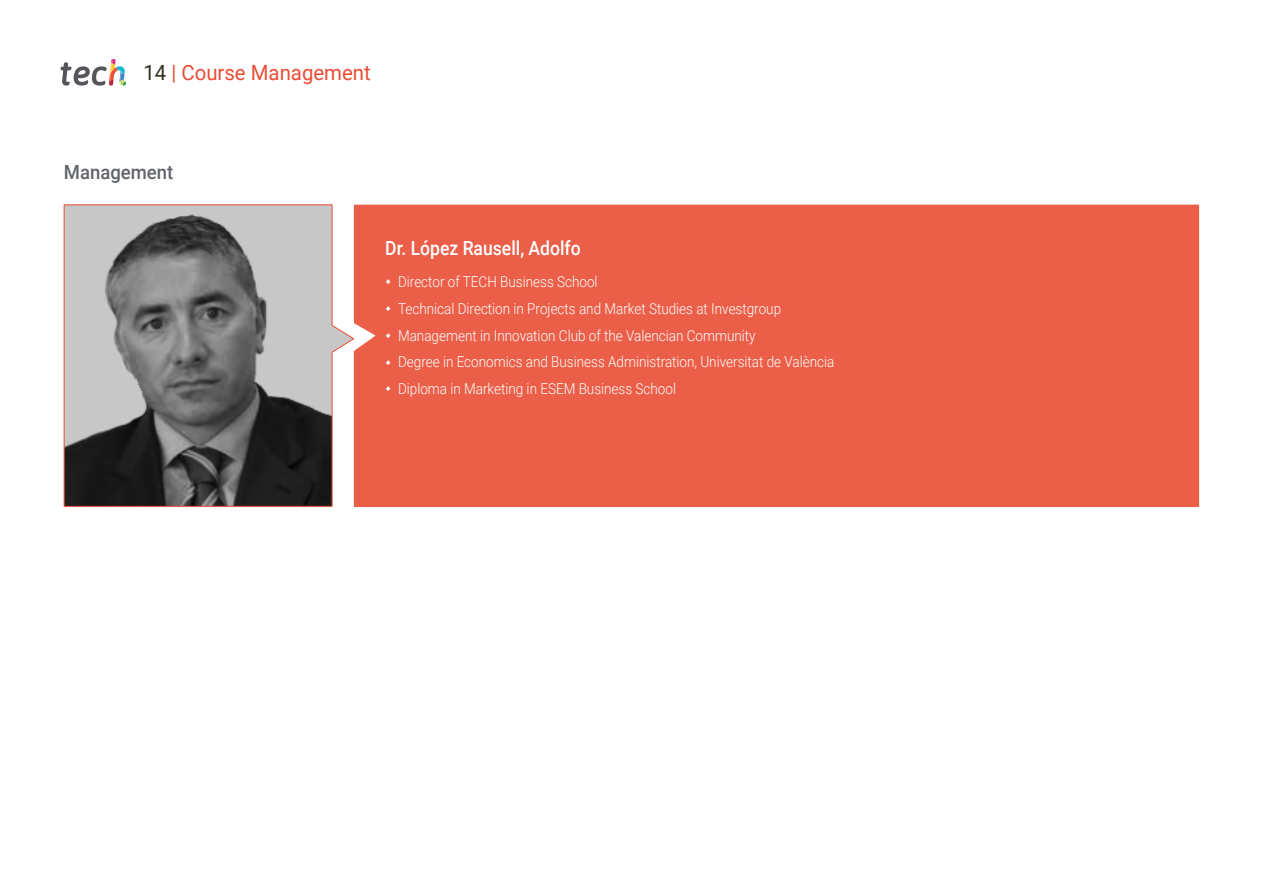
<style>
.page{position:relative;width:1263px;height:893px;background:#fff}
.page>*{position:absolute;margin:0;border:0;box-sizing:border-box;transform-origin:0 0}
.t1{font:21px "Roboto";color:#e94d35}
.t2{font:500 19.5px "Roboto";color:#fff;scale:.9 1}
.t3{font:500 19.5px "Roboto";color:#61646a;scale:.95 1}
.t4{font:300 15px/26.7px "Roboto";color:#fff;scale:.9 1}
.s1{color:#312e20}
</style>
<div class="page">
<div style="left:354px;top:205px;width:845px;height:302px;background:#eb5f49"></div>
<svg style="left:64px;top:204px;width:290px;height:303px;background:#878585"></svg>
<svg style="left:61px;top:59px;width:65px;height:27px"></svg>
<svg style="left:386px;top:279px;width:5px;height:5px"></svg>
<svg style="left:386px;top:306px;width:5px;height:5px"></svg>
<svg style="left:386px;top:333px;width:5px;height:5px"></svg>
<svg style="left:386px;top:360px;width:5px;height:5px"></svg>
<svg style="left:386px;top:386px;width:5px;height:5px"></svg>
<h1 class="t1" style="left:144px;top:57px;width:229px"><span class="s1">14</span> | Course Management</h1>
<h2 class="t3" style="left:64px;top:158px;width:117px">Management</h2>
<h2 class="t2" style="left:385px;top:235px;width:219px">Dr. López Rausell, Adolfo</h2>
<p class="t4" style="left:398px;top:268px;width:486px">Director of TECH Business School<br>Technical Direction in Projects and Market Studies at Investgroup Management in Innovation Club of the Valencian Community<br>Degree in Economics and Business Administration, Universitat de València Diploma in Marketing in ESEM Business School</p>
</div>
